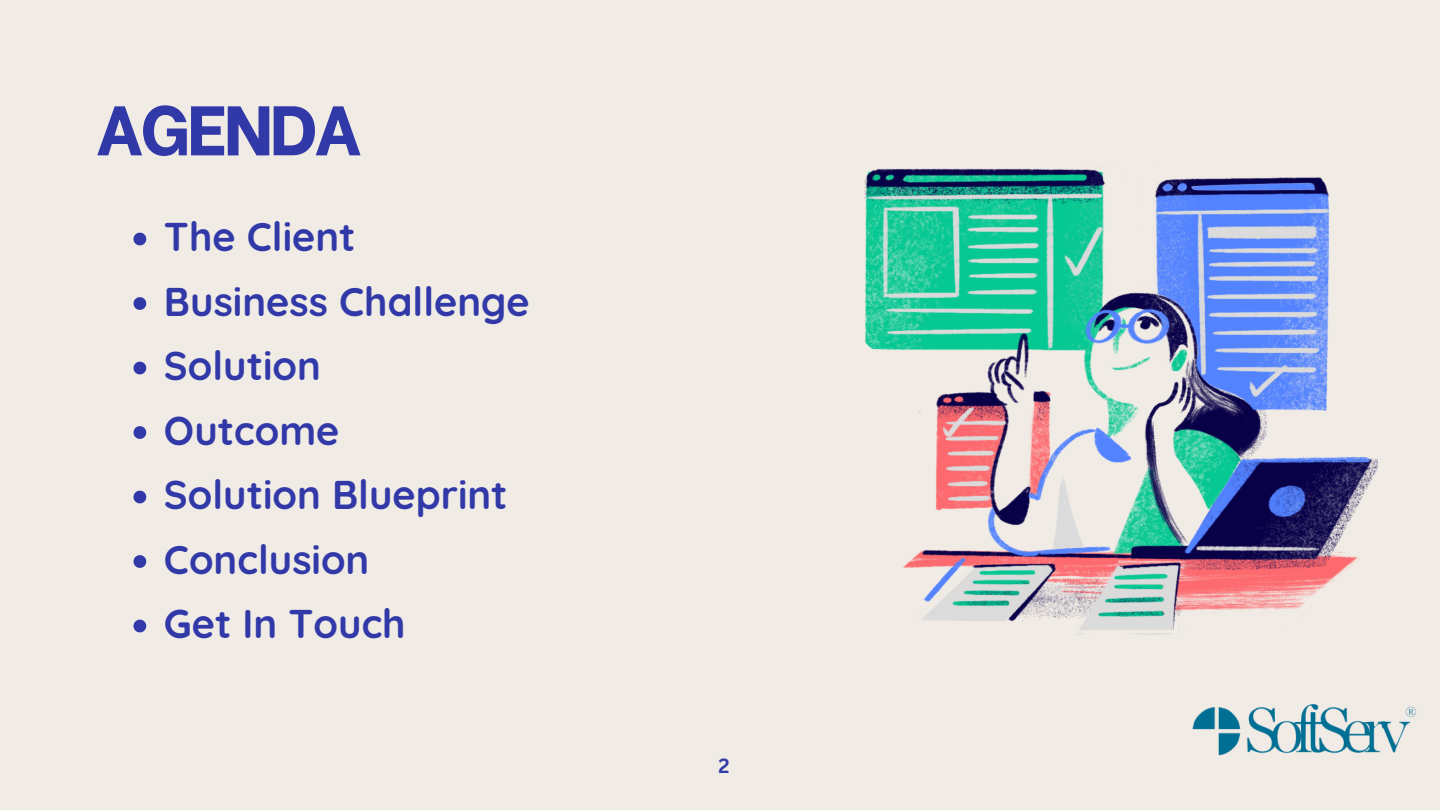
<style>
.page{position:relative;width:1440px;height:810px;background:#f1ebe5}
.page>*{position:absolute;margin:0;border:0;box-sizing:border-box;transform-origin:0 0}
.t1{font:800 70px "Be Vietnam";letter-spacing:-.04em;color:#3139a8}
.t2{font:700 40px "Quicksand";color:#3139a8}
.t3{font:700 20px "Canva Sans";color:#3139a8}
</style>
<div class="page">
<svg style="left:864px;top:167px;width:514px;height:468px"></svg>
<svg style="left:134px;top:233px;width:12px;height:12px"></svg>
<svg style="left:134px;top:297px;width:12px;height:13px"></svg>
<svg style="left:134px;top:362px;width:12px;height:12px"></svg>
<svg style="left:134px;top:426px;width:12px;height:13px"></svg>
<svg style="left:134px;top:491px;width:12px;height:12px"></svg>
<svg style="left:134px;top:555px;width:12px;height:13px"></svg>
<svg style="left:134px;top:620px;width:12px;height:12px"></svg>
<img style="left:1192px;top:704px;width:225px;height:52px">
<p class="t1" style="left:96px;top:72px;width:267px">AGENDA</p>
<p class="t2" style="left:164px;top:211px;width:193px">The Client</p>
<p class="t2" style="left:164px;top:276px;width:367px">Business Challenge</p>
<p class="t2" style="left:164px;top:340px;width:158px">Solution</p>
<p class="t2" style="left:164px;top:405px;width:177px">Outcome</p>
<p class="t2" style="left:164px;top:469px;width:345px">Solution Blueprint</p>
<p class="t2" style="left:164px;top:534px;width:207px">Conclusion</p>
<p class="t2" style="left:164px;top:598px;width:243px">Get In Touch</p>
<p class="t3" style="left:719px;top:752px;width:13px">2</p>
</div>
